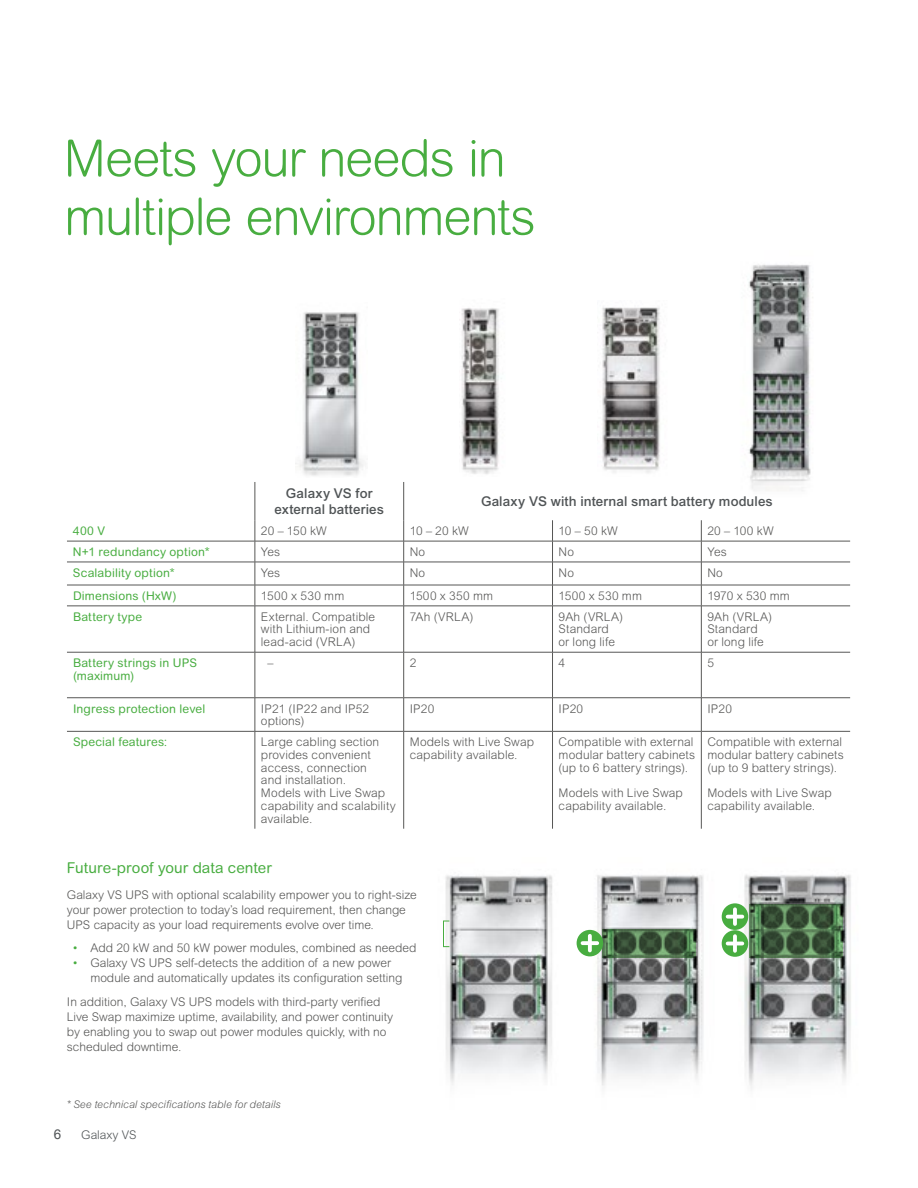
<style>
.page{position:relative;width:918px;height:1188px;background:#fff}
.page>*{position:absolute;margin:0;border:0;box-sizing:border-box;transform-origin:0 0}
.t1{font:300 51px/58.5px "Arial Rounded MT Pro";letter-spacing:-.025em;color:#48ad40}
.t2{font:15px "Arial Rounded MT Pro";letter-spacing:.005em;color:#48ad40}
.t3{font:500 13.5px/16.2px "Arial MT Pro";letter-spacing:.01em;color:#505456;text-align:center}
.t4{font:13.5px "Arial";color:#505456}
.t5{font:300 12px/12.8px "Arial Rounded MT Pro";color:#575756}
.t6{font:12px/12.8px "Arial Rounded MT Pro";letter-spacing:.015em;color:#48ad40}
.t7{font:300 12px "Arial Rounded MT Pro";letter-spacing:.025em;color:#575756}
.t8{font:300 12px "Arial Rounded MT Pro";color:#505456}
.t9{font:italic 300 10.5px "Arial MT Pro";letter-spacing:.005em;color:#575756}
.s1{color:#48ad40}
</style>
<div class="page">
<img style="left:748px;top:264px;width:65px;height:227px">
<img style="left:602px;top:307px;width:58px;height:166px">
<img style="left:461px;top:308px;width:41px;height:166px">
<img style="left:296px;top:312px;width:68px;height:164px">
<hr style="left:255px;top:482px;width:1px;height:38px;background:#575756">
<hr style="left:403px;top:482px;width:1px;height:38px;background:#575756">
<hr style="left:67px;top:541px;width:188px;height:1px;background:#575756">
<hr style="left:255px;top:541px;width:149px;height:1px;background:#575756">
<hr style="left:404px;top:541px;width:149px;height:1px;background:#575756">
<hr style="left:553px;top:541px;width:148px;height:1px;background:#575756">
<hr style="left:701px;top:541px;width:149px;height:1px;background:#575756">
<hr style="left:67px;top:562px;width:188px;height:1px;background:#575756">
<hr style="left:255px;top:562px;width:149px;height:1px;background:#575756">
<hr style="left:404px;top:562px;width:149px;height:1px;background:#575756">
<hr style="left:553px;top:562px;width:148px;height:1px;background:#575756">
<hr style="left:701px;top:562px;width:149px;height:1px;background:#575756">
<hr style="left:67px;top:585px;width:188px;height:1px;background:#575756">
<hr style="left:255px;top:585px;width:149px;height:1px;background:#575756">
<svg style="left:255px;top:520px;width:1px;height:86px"></svg>
<hr style="left:404px;top:585px;width:149px;height:1px;background:#575756">
<svg style="left:403px;top:520px;width:1px;height:86px"></svg>
<hr style="left:553px;top:585px;width:148px;height:1px;background:#575756">
<svg style="left:552px;top:520px;width:1px;height:86px"></svg>
<hr style="left:701px;top:585px;width:149px;height:1px;background:#575756">
<svg style="left:701px;top:520px;width:1px;height:86px"></svg>
<hr style="left:67px;top:606px;width:188px;height:1px;background:#575756">
<hr style="left:255px;top:606px;width:149px;height:1px;background:#575756">
<hr style="left:255px;top:606px;width:1px;height:46px;background:#575756">
<hr style="left:404px;top:606px;width:149px;height:1px;background:#575756">
<hr style="left:403px;top:606px;width:1px;height:46px;background:#575756">
<hr style="left:553px;top:606px;width:148px;height:1px;background:#575756">
<hr style="left:552px;top:606px;width:1px;height:46px;background:#575756">
<hr style="left:701px;top:606px;width:149px;height:1px;background:#575756">
<hr style="left:701px;top:606px;width:1px;height:46px;background:#575756">
<hr style="left:67px;top:652px;width:188px;height:1px;background:#575756">
<hr style="left:255px;top:652px;width:149px;height:1px;background:#575756">
<hr style="left:255px;top:652px;width:1px;height:46px;background:#575756">
<hr style="left:404px;top:652px;width:149px;height:1px;background:#575756">
<hr style="left:403px;top:652px;width:1px;height:46px;background:#575756">
<hr style="left:553px;top:652px;width:148px;height:1px;background:#575756">
<hr style="left:552px;top:652px;width:1px;height:46px;background:#575756">
<hr style="left:701px;top:652px;width:149px;height:1px;background:#575756">
<hr style="left:701px;top:652px;width:1px;height:46px;background:#575756">
<hr style="left:67px;top:697px;width:188px;height:1px;background:#575756">
<hr style="left:255px;top:697px;width:149px;height:1px;background:#575756">
<hr style="left:255px;top:698px;width:1px;height:33px;background:#575756">
<hr style="left:404px;top:697px;width:149px;height:1px;background:#575756">
<hr style="left:403px;top:698px;width:1px;height:33px;background:#575756">
<hr style="left:553px;top:697px;width:148px;height:1px;background:#575756">
<hr style="left:552px;top:698px;width:1px;height:33px;background:#575756">
<hr style="left:701px;top:697px;width:149px;height:1px;background:#575756">
<hr style="left:701px;top:698px;width:1px;height:33px;background:#575756">
<hr style="left:67px;top:731px;width:188px;height:1px;background:#575756">
<hr style="left:255px;top:731px;width:149px;height:1px;background:#575756">
<hr style="left:255px;top:732px;width:1px;height:97px;background:#575756">
<hr style="left:404px;top:731px;width:149px;height:1px;background:#575756">
<hr style="left:403px;top:732px;width:1px;height:97px;background:#575756">
<hr style="left:553px;top:731px;width:148px;height:1px;background:#575756">
<hr style="left:552px;top:732px;width:1px;height:97px;background:#575756">
<hr style="left:701px;top:731px;width:149px;height:1px;background:#575756">
<hr style="left:701px;top:732px;width:1px;height:97px;background:#575756">
<img style="left:443px;top:874px;width:408px;height:215px">
<svg style="left:722px;top:930px;width:26px;height:27px"></svg>
<svg style="left:733px;top:936px;width:4px;height:15px"></svg>
<hr style="left:728px;top:942px;width:14px;height:3px;background:#fff">
<svg style="left:722px;top:903px;width:26px;height:27px"></svg>
<svg style="left:733px;top:909px;width:4px;height:15px"></svg>
<svg style="left:728px;top:915px;width:14px;height:4px"></svg>
<div style="left:443px;top:921px;width:7px;height:26px;border:1px solid #48ad40"></div>
<svg style="left:602px;top:929px;width:94px;height:28px"></svg>
<svg style="left:749px;top:929px;width:94px;height:28px"></svg>
<svg style="left:749px;top:904px;width:94px;height:25px"></svg>
<div style="left:577px;top:930px;width:26px;height:26px;background:#48ad40;border-radius:50%"></div>
<svg style="left:588px;top:936px;width:4px;height:14px"></svg>
<svg style="left:583px;top:941px;width:14px;height:4px"></svg>
<h1 class="t1" style="left:64px;top:131px;width:474px">Meets your needs in multiple environments</h1>
<p class="t3" style="left:275px;top:486px;width:111px">Galaxy VS for external batteries</p>
<p class="t3" style="left:481px;top:494px;width:293px">Galaxy VS with internal smart battery modules</p>
<p class="t6" style="left:73px;top:525px;width:34px">400 V</p>
<p class="t5" style="left:261px;top:525px;width:68px">20 – 150 kW</p>
<p class="t5" style="left:410px;top:525px;width:61px">10 – 20 kW</p>
<p class="t5" style="left:559px;top:525px;width:61px">10 – 50 kW</p>
<p class="t5" style="left:707px;top:525px;width:68px">20 – 100 kW</p>
<p class="t6" style="left:73px;top:546px;width:138px">N+1 redundancy option*</p>
<p class="t5" style="left:261px;top:546px;width:21px">Yes</p>
<p class="t5" style="left:410px;top:546px;width:17px">No</p>
<p class="t5" style="left:559px;top:546px;width:17px">No</p>
<p class="t5" style="left:707px;top:546px;width:21px">Yes</p>
<p class="t6" style="left:73px;top:567px;width:103px">Scalability option*</p>
<p class="t5" style="left:261px;top:567px;width:21px">Yes</p>
<p class="t5" style="left:410px;top:567px;width:17px">No</p>
<p class="t5" style="left:559px;top:567px;width:17px">No</p>
<p class="t5" style="left:707px;top:567px;width:17px">No</p>
<p class="t6" style="left:73px;top:590px;width:105px">Dimensions (HxW)</p>
<p class="t7" style="left:261px;top:589px;width:85px">1500 x 530 mm</p>
<p class="t7" style="left:410px;top:589px;width:85px">1500 x 350 mm</p>
<p class="t7" style="left:559px;top:589px;width:85px">1500 x 530 mm</p>
<p class="t5" style="left:707px;top:590px;width:84px">1970 x 530 mm</p>
<p class="t6" style="left:73px;top:611px;width:71px">Battery type</p>
<p class="t5" style="left:261px;top:611px;width:116px">External. Compatible with Lithium-ion and lead-acid (VRLA)</p>
<p class="t5" style="left:410px;top:611px;width:65px">7Ah (VRLA)</p>
<p class="t5" style="left:559px;top:611px;width:66px">9Ah (VRLA)<br>Standard<br>or long life</p>
<p class="t5" style="left:707px;top:611px;width:66px">9Ah (VRLA)<br>Standard<br>or long life</p>
<p class="t6" style="left:73px;top:657px;width:126px">Battery strings in UPS (maximum)</p>
<p class="t5" style="left:268px;top:657px;width:7px">–</p>
<p class="t5" style="left:410px;top:657px;width:8px">2</p>
<p class="t5" style="left:559px;top:657px;width:8px">4</p>
<p class="t5" style="left:707px;top:657px;width:8px">5</p>
<p class="t6" style="left:73px;top:702px;width:134px">Ingress protection level</p>
<p class="t5" style="left:261px;top:702px;width:110px">IP21 (IP22 and IP52 options)</p>
<p class="t5" style="left:410px;top:702px;width:26px">IP20</p>
<p class="t5" style="left:559px;top:702px;width:26px">IP20</p>
<p class="t5" style="left:707px;top:702px;width:26px">IP20</p>
<p class="t6" style="left:73px;top:736px;width:96px">Special features:</p>
<p class="t5" style="left:261px;top:736px;width:136px">Large cabling section provides convenient access, connection<br>and installation.<br>Models with Live Swap capability and scalability available.</p>
<p class="t5" style="left:410px;top:736px;width:126px">Models with Live Swap capability available.</p>
<p class="t5" style="left:559px;top:736px;width:138px">Compatible with external modular battery cabinets (up to 6 battery strings).</p>
<p class="t5" style="left:707px;top:736px;width:138px">Compatible with external modular battery cabinets (up to 9 battery strings).</p>
<p class="t5" style="left:707px;top:787px;width:126px">Models with Live Swap capability available.</p>
<p class="t5" style="left:559px;top:787px;width:126px">Models with Live Swap capability available.</p>
<p class="t2" style="left:67px;top:859px;width:207px">Future-proof your data center</p>
<p class="t5" style="left:67px;top:887px;width:351px;line-height:15px">Galaxy VS UPS with optional scalability empower you to right-size your power protection to today’s load requirement, then change<br>UPS capacity as your load requirements evolve over time.</p>
<p class="t5" style="left:73px;top:942px;width:345px"><span class="s1">•</span> Add 20 kW and 50 kW power modules, combined as needed</p>
<p class="t5" style="left:90px;top:956px;width:314px;line-height:15px;text-indent:-17px"><span class="s1">•</span> Galaxy VS UPS self-detects the addition of a new power module and automatically updates its configuration setting</p>
<p class="t5" style="left:67px;top:994px;width:328px;line-height:15px">In addition, Galaxy VS UPS models with third-party verified Live Swap maximize uptime, availability, and power continuity by enabling you to swap out power modules quickly, with no scheduled downtime.</p>
<p class="t9" style="left:67px;top:1098px;width:216px">* See technical specifications table for details</p>
<p class="t4" style="left:54px;top:1125px;width:9px">6</p>
<p class="t8" style="left:81px;top:1128px;width:57px">Galaxy VS</p>
</div>
